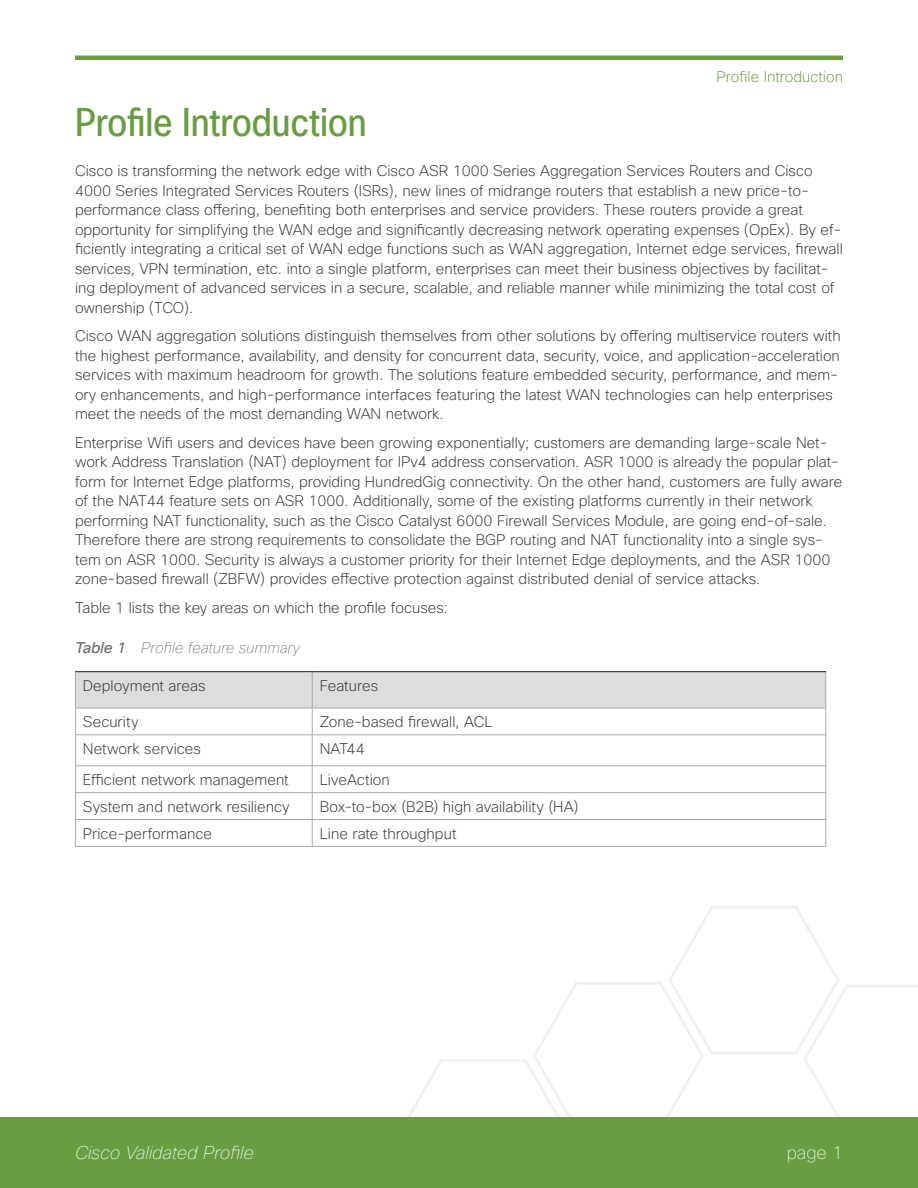
<style>
.page{position:relative;width:918px;height:1188px;background:#fff}
.page>*{position:absolute;margin:0;border:0;box-sizing:border-box;transform-origin:0 0}
.t1{font:condensed 39px "Cisco Sans";color:#689d41}
.t2{font:italic 100 18px "Cisco Sans";color:#fff}
.t3{font:100 18px "Cisco Sans";color:#fff}
.t4{font:200 15px/19.5px "Cisco Sans";color:#323232}
.t5{font:italic 100 15px "Cisco Sans";color:#64676b}
.t6{font:200 15px "Cisco Sans";color:#689d41}
.s1{font-weight:400}
</style>
<div class="page">
<svg style="left:396px;top:906px;width:522px;height:212px"></svg>
<div style="left:0;top:1118px;width:918px;height:70px;background:#689d41"></div>
<hr style="left:75px;top:56px;width:768px;height:4px;background:#689d41">
<svg style="left:76px;top:735px;width:749px;height:111px"></svg>
<svg style="left:75px;top:672px;width:751px;height:62px"></svg>
<hr style="left:75px;top:734px;width:237px;height:1px;background:#a8a9ab">
<hr style="left:75px;top:735px;width:1px;height:30px;background:#a8a9ab">
<hr style="left:312px;top:734px;width:514px;height:1px;background:#a8a9ab">
<hr style="left:312px;top:735px;width:1px;height:30px;background:#a8a9ab">
<hr style="left:825px;top:735px;width:1px;height:30px;background:#a8a9ab">
<hr style="left:75px;top:765px;width:237px;height:1px;background:#a8a9ab">
<hr style="left:312px;top:765px;width:514px;height:1px;background:#a8a9ab">
<hr style="left:75px;top:792px;width:237px;height:1px;background:#a8a9ab">
<hr style="left:312px;top:792px;width:514px;height:1px;background:#a8a9ab">
<hr style="left:75px;top:819px;width:237px;height:1px;background:#a8a9ab">
<svg style="left:75px;top:766px;width:1px;height:80px"></svg>
<hr style="left:312px;top:819px;width:514px;height:1px;background:#a8a9ab">
<svg style="left:312px;top:766px;width:1px;height:80px"></svg>
<svg style="left:825px;top:766px;width:1px;height:80px"></svg>
<hr style="left:75px;top:846px;width:237px;height:1px;background:#a8a9ab">
<hr style="left:312px;top:846px;width:514px;height:1px;background:#a8a9ab">
<hr style="left:75px;top:671px;width:237px;height:1px;background:#231f20">
<hr style="left:75px;top:672px;width:1px;height:36px;background:#a8a9ab">
<hr style="left:312px;top:672px;width:1px;height:36px;background:#a8a9ab">
<hr style="left:825px;top:672px;width:1px;height:36px;background:#a8a9ab">
<hr style="left:75px;top:708px;width:237px;height:1px;background:#a8a9ab">
<hr style="left:312px;top:708px;width:514px;height:1px;background:#a8a9ab">
<hr style="left:312px;top:671px;width:514px;height:1px;background:#231f20">
<p class="t6" style="left:717px;top:68px;width:128px">Profile Introduction</p>
<h1 class="t1" style="left:75px;top:97px;width:293px">Profile Introduction</h1>
<p class="t4" style="left:75px;top:161px;width:769px">Cisco is transforming the network edge with Cisco ASR 1000 Series Aggregation Services Routers and Cisco 4000 Series Integrated Services Routers (ISRs), new lines of midrange routers that establish a new price-to&shy;performance class offering, benefiting both enterprises and service providers. These routers provide a great opportunity for simplifying the WAN edge and significantly decreasing network operating expenses (OpEx). By ef&shy;ficiently integrating a critical set of WAN edge functions such as WAN aggregation, Internet edge services, firewall services, VPN termination, etc. into a single platform, enterprises can meet their business objectives by facilitat&shy;ing deployment of advanced services in a secure, scalable, and reliable manner while minimizing the total cost of ownership (TCO).</p>
<p class="t4" style="left:75px;top:326px;width:767px">Cisco WAN aggregation solutions distinguish themselves from other solutions by offering multiservice routers with the highest performance, availability, and density for concurrent data, security, voice, and application-acceleration services with maximum headroom for growth. The solutions feature embedded security, performance, and mem&shy;ory enhancements, and high-performance interfaces featuring the latest WAN technologies can help enterprises meet the needs of the most demanding WAN network.</p>
<p class="t4" style="left:75px;top:433px;width:769px">Enterprise Wifi users and devices have been growing exponentially; customers are demanding large-scale Net&shy;work Address Translation (NAT) deployment for IPv4 address conservation. ASR 1000 is already the popular plat&shy;form for Internet Edge platforms, providing HundredGig connectivity. On the other hand, customers are fully aware of the NAT44 feature sets on ASR 1000. Additionally, some of the existing platforms currently in their network performing NAT functionality, such as the Cisco Catalyst 6000 Firewall Services Module, are going end-of-sale.<br>Therefore there are strong requirements to consolidate the BGP routing and NAT functionality into a single sys&shy;tem on ASR 1000. Security is always a customer priority for their Internet Edge deployments, and the ASR 1000 zone-based firewall (ZBFW) provides effective protection against distributed denial of service attacks.</p>
<p class="t4" style="left:75px;top:598px;width:375px">Table 1 lists the key areas on which the profile focuses:</p>
<p class="t5" style="left:75px;top:639px;width:226px"><span class="s1">Table 1</span> Profile feature summary</p>
<p class="t4" style="left:83px;top:676px;width:124px">Deployment areas</p>
<p class="t4" style="left:320px;top:676px;width:60px">Features</p>
<p class="t4" style="left:83px;top:712px;width:57px">Security</p>
<p class="t4" style="left:320px;top:712px;width:175px">Zone-based firewall, ACL</p>
<p class="t4" style="left:83px;top:739px;width:120px">Network services</p>
<p class="t4" style="left:320px;top:739px;width:46px">NAT44</p>
<p class="t4" style="left:83px;top:770px;width:207px">Efficient network management</p>
<p class="t4" style="left:320px;top:770px;width:72px">LiveAction</p>
<p class="t4" style="left:83px;top:797px;width:208px">System and network resiliency</p>
<p class="t4" style="left:320px;top:797px;width:260px">Box-to-box (B2B) high availability (HA)</p>
<p class="t4" style="left:83px;top:824px;width:131px">Price-performance</p>
<p class="t4" style="left:320px;top:824px;width:138px">Line rate throughput</p>
<p class="t2" style="left:75px;top:1141px;width:180px">Cisco Validated Profile</p>
<p class="t3" style="left:787px;top:1141px;width:58px">page 1</p>
</div>
